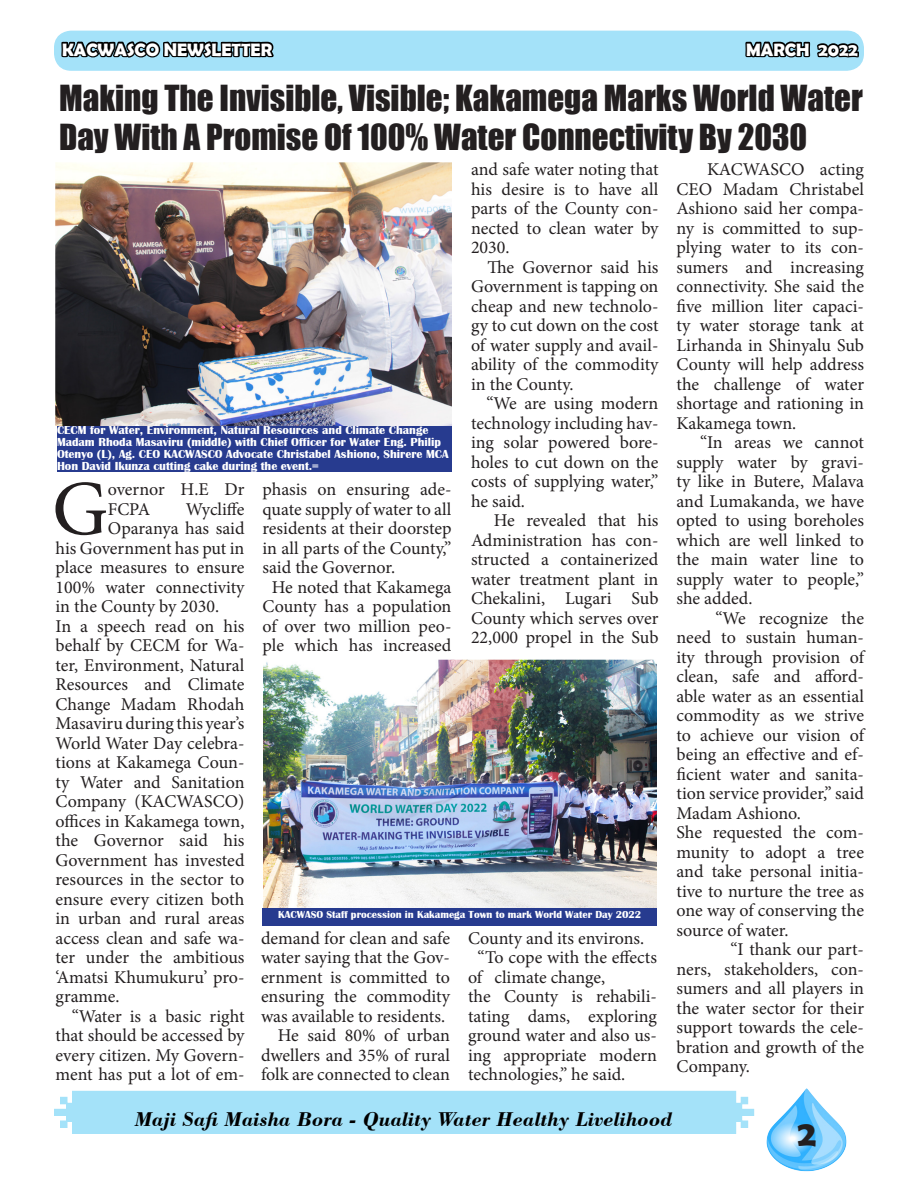
<style>
.page{position:relative;width:918px;height:1188px;background:#fff}
.page>*{position:absolute;margin:0;border:0;box-sizing:border-box;transform-origin:0 0}
.t1{font:78px "Minion Pro";color:#231f20}
.t2{font:700 36px "Berlin Sans FB Demi";color:#231f20}
.t3{font:33px/39.6px "Impact";color:#231f20}
.t4{font:italic 700 21px "Bodoni BT";color:#000}
.t5{font:18px/19.5px "Minion Pro";color:#231f20;text-align:justify}
.t6{font:700 18px "Berlin Sans FB Demi";color:#fff}
.t7{font:700 12px/12px "Britannic";color:#fff}
.t8{font:700 10.5px "Britannic";color:#fff}
</style>
<div class="page">
<div style="left:54px;top:1090px;width:701px;height:44px;background:#a4e2f9"></div>
<img style="left:766px;top:1088px;width:81px;height:84px">
<div style="left:55px;top:31px;width:808px;height:39px;background:#a4e2f9;border-radius:16px"></div>
<div style="left:54px;top:31px;width:810px;height:40px;border:2px solid #00aeef;border-radius:16px"></div>
<svg style="left:60px;top:30px;width:216px;height:41px"></svg>
<svg style="left:744px;top:30px;width:117px;height:41px"></svg>
<div style="left:262px;top:908px;width:395px;height:18px;background:#273b8f"></div>
<div style="left:57px;top:426px;width:395px;height:46px;background:#273b8f"></div>
<img style="left:56px;top:162px;width:396px;height:264px">
<img style="left:263px;top:659px;width:394px;height:249px">
<p class="t6" style="left:62px;top:39px;width:212px">KACWASCO NEWSLETTER</p>
<p class="t6" style="left:746px;top:39px;width:113px">MARCH 2022</p>
<p class="t3" style="left:59px;top:77px;width:805px">Making The Invisible, Visible; Kakamega Marks World Water<br>Day With A Promise Of 100% Water Connectivity By 2030</p>
<p class="t5" style="left:471px;top:160px;width:189px">and safe water noting that his desire is to have all parts of the County con&shy;nected to clean water by 2030.</p>
<p class="t5" style="left:471px;top:257px;width:189px;text-indent:16px">The Governor said his Government is tapping on cheap and new technolo&shy;gy to cut down on the cost of water supply and avail&shy;ability of the commodity in the County.</p>
<p class="t5" style="left:471px;top:394px;width:189px;text-indent:15px">“We are using modern technology including hav&shy;ing solar powered bore&shy;holes to cut down on the costs of supplying water,” he said.</p>
<p class="t5" style="left:471px;top:511px;width:189px;text-indent:23px">He revealed that his Administration has con&shy;structed a containerized water treatment plant in Chekalini, Lugari Sub County which serves over 22,000 propel in the Sub</p>
<p class="t7" style="left:57px;top:424px;width:393px">CECM for Water, Environment, Natural Resources and Climate Change Madam Rhoda Masaviru (middle) with Chief Officer for Water Eng. Philip Otenyo (L), Ag. CEO KACWASCO Advocate Christabel Ashiono, Shirere MCA Hon David Ikunza cutting cake during the event.=</p>
<p class="t1" style="left:52px;top:457px;width:57px">G</p>
<p class="t5" style="left:108px;top:480px;width:138px">overnor H.E Dr<br>FCPA</p>
<p class="t5" style="left:262px;top:480px;width:191px">phasis on ensuring ade&shy;quate supply of water to all residents at their doorstep in all parts of the County,” said the Governor.</p>
<p class="t5" style="left:262px;top:577px;width:191px;text-align:center">He noted that Kakamega<br>County has a population of over two million peo&shy;ple which has increased</p>
<p class="t5" style="left:186px;top:499px;width:60px">Wycliffe</p>
<p class="t5" style="left:108px;top:519px;width:138px">Oparanya has said</p>
<p class="t5" style="left:56px;top:538px;width:191px">his Government has put in</p>
<p class="t5" style="left:56px;top:558px;width:190px">place measures to ensure</p>
<p class="t5" style="left:56px;top:577px;width:191px">100% water connectivity</p>
<p class="t5" style="left:56px;top:597px;width:165px">in the County by 2030.</p>
<p class="t5" style="left:56px;top:616px;width:191px">In a speech read on his behalf by CECM for Wa&shy;ter, Environment, Natural Resources and Climate Change Madam Rhodah Masaviru during this year’s World Water Day celebra&shy;tions at Kakamega Coun&shy;ty Water and Sanitation Company (KACWASCO) offices in Kakamega town, the Governor said his Government has invested resources in the sector to ensure every citizen both in urban and rural areas access clean and safe wa&shy;ter under the ambitious ‘Amatsi Khumukuru’ pro&shy;gramme.</p>
<p class="t5" style="left:56px;top:1006px;width:191px;text-indent:16px">“Water is a basic right that should be accessed by every citizen. My Govern&shy;ment has put a lot of em-</p>
<p class="t8" style="left:278px;top:908px;width:365px">KACWASO Staff procession in Kakamega Town to mark World Water Day 2022</p>
<p class="t5" style="left:261px;top:928px;width:191px">demand for clean and safe water saying that the Gov&shy;ernment is committed to ensuring the commodity was available to residents.</p>
<p class="t5" style="left:261px;top:1026px;width:191px;text-indent:17px">He said 80% of urban dwellers and 35% of rural folk are connected to clean</p>
<p class="t5" style="left:468px;top:928px;width:178px">County and its environs.</p>
<p class="t5" style="left:468px;top:948px;width:190px;text-indent:10px">“To cope with the effects of climate change,</p>
<p class="t5" style="left:468px;top:987px;width:191px">the County is rehabili&shy;tating dams, exploring ground water and also us&shy;ing appropriate modern technologies,” he said.</p>
<p class="t5" style="left:676px;top:160px;width:189px;text-indent:31px">KACWASCO acting CEO Madam Christabel Ashiono said her compa&shy;ny is committed to sup&shy;plying water to its con&shy;sumers and increasing connectivity. She said the five million liter capaci&shy;ty water storage tank at Lirhanda in Shinyalu Sub County will help address the challenge of water shortage and rationing in Kakamega town.</p>
<p class="t5" style="left:676px;top:433px;width:189px;text-indent:24px">“In areas we cannot supply water by gravi&shy;ty like in Butere, Malava and Lumakanda, we have opted to using boreholes which are well linked to the main water line to supply water to people,” she added.</p>
<p class="t5" style="left:676px;top:608px;width:189px;text-indent:39px">“We recognize the need to sustain human&shy;ity through provision of clean, safe and afford&shy;able water as an essential commodity as we strive to achieve our vision of being an effective and ef&shy;ficient water and sanita&shy;tion service provider,” said Madam Ashiono.</p>
<p class="t5" style="left:676px;top:823px;width:189px">She requested the com&shy;munity to adopt a tree and take personal initia&shy;tive to nurture the tree as one way of conserving the source of water.</p>
<p class="t5" style="left:676px;top:940px;width:189px;text-indent:54px">“I thank our part&shy;ners, stakeholders, con&shy;sumers and all players in the water sector for their support towards the cele&shy;bration and growth of the Company.</p>
<p class="t4" style="left:135px;top:1106px;width:539px">Maji Safi Maisha Bora - Quality Water Healthy Livelihood</p>
<p class="t2" style="left:797px;top:1113px;width:20px">2</p>
</div>
